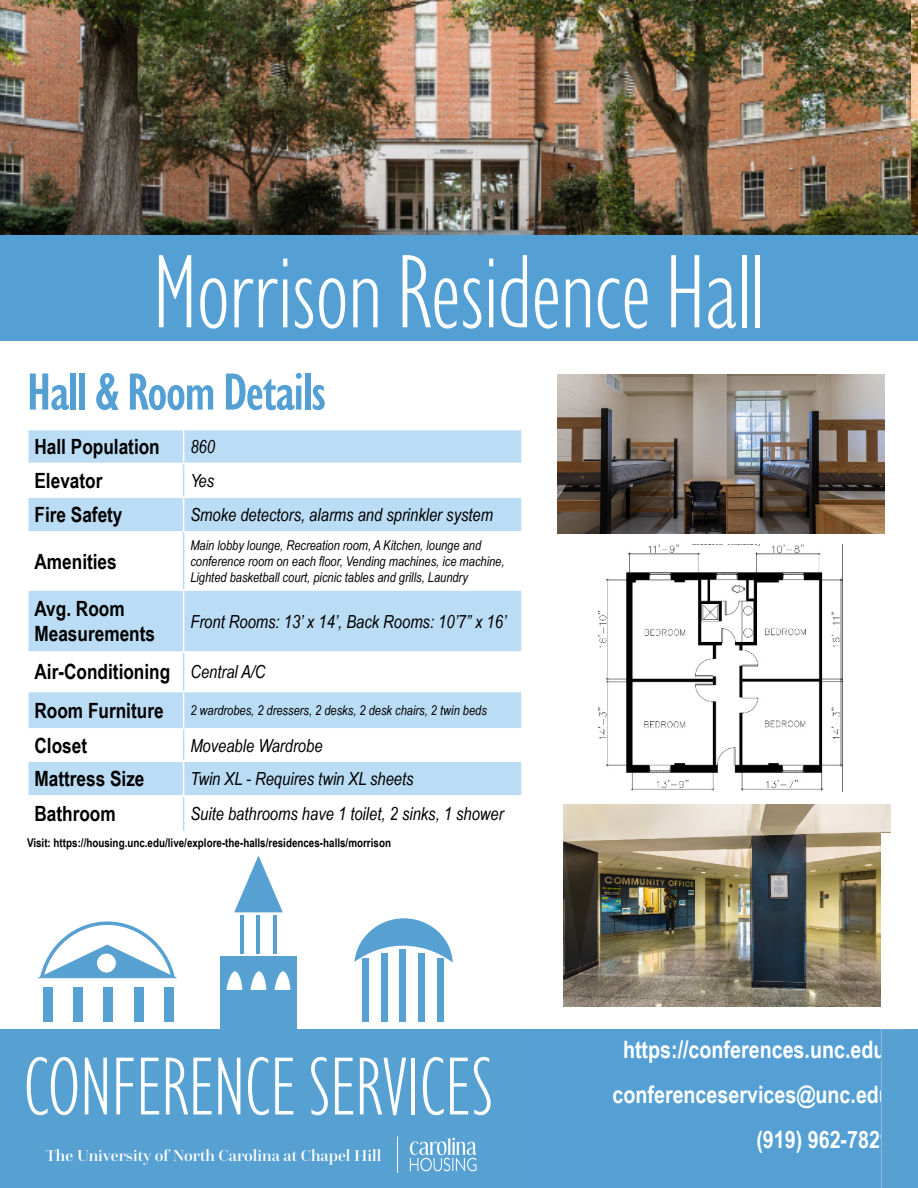
<style>
.page{position:relative;width:918px;height:1188px;background:#fff}
.page>*{position:absolute;margin:0;border:0;box-sizing:border-box;transform-origin:0 0}
.t1{font:300 condensed 108px "Gill Sans Nova";color:#fff}
.t2{font:300 condensed 85.05px "Gill Sans Nova";letter-spacing:.005em;color:#fff}
.t3{font:600 condensed 54px "Gill Sans Nova";letter-spacing:-.025em;color:#54a0d4}
.Paragraph_Style_1{font:700 24px "Arial Narrow";color:#fff}
.Paragraph_Style_1-2{font:700 21px/25.2px "Arial Narrow";color:#000}
.Paragraph_Style_1-3{font:italic 18px "Arial Narrow";color:#000}
.t4{font:500 16.5px "Questa Grande";color:#fff}
.Paragraph_Style_1-4{font:italic 13.5px/16.2px "Arial Narrow";color:#000}
.Paragraph_Style_1-5{font:700 12px "Arial Narrow";color:#000}
</style>
<div class="page">
<img style="left:0;top:0;width:912px;height:235px">
<div style="left:0;top:1029px;width:918px;height:159px;background:#54a0d4"></div>
<div style="left:220px;top:956px;width:77px;height:73px;background:#57a0d2"></div>
<img style="left:409px;top:1137px;width:68px;height:35px">
<div style="left:73px;top:988px;width:10px;height:34px;background:#57a0d2"></div>
<div style="left:104px;top:988px;width:9px;height:34px;background:#57a0d2"></div>
<div style="left:134px;top:988px;width:10px;height:34px;background:#57a0d2"></div>
<div style="left:164px;top:988px;width:10px;height:34px;background:#57a0d2"></div>
<div style="left:43px;top:988px;width:9px;height:34px;background:#57a0d2"></div>
<div style="left:381px;top:953px;width:7px;height:69px;background:#57a0d2"></div>
<div style="left:437px;top:959px;width:6px;height:63px;background:#57a0d2"></div>
<div style="left:362px;top:959px;width:7px;height:63px;background:#57a0d2"></div>
<div style="left:418px;top:953px;width:7px;height:69px;background:#57a0d2"></div>
<div style="left:400px;top:949px;width:6px;height:73px;background:#57a0d2"></div>
<svg style="left:234px;top:855px;width:49px;height:57px"></svg>
<hr style="left:273px;top:915px;width:3px;height:38px;background:#57a0d2">
<svg style="left:226px;top:971px;width:16px;height:19px"></svg>
<svg style="left:251px;top:971px;width:15px;height:19px"></svg>
<svg style="left:275px;top:971px;width:15px;height:19px"></svg>
<hr style="left:241px;top:915px;width:3px;height:38px;background:#57a0d2">
<hr style="left:257px;top:915px;width:3px;height:38px;background:#57a0d2">
<hr style="left:397px;top:1136px;width:1px;height:37px;background:#fff">
<svg style="left:354px;top:918px;width:99px;height:45px"></svg>
<svg style="left:37px;top:921px;width:140px;height:58px"></svg>
<div style="left:0;top:235px;width:918px;height:106px;background:#54a0d4"></div>
<svg style="left:28px;top:430px;width:493px;height:66px"></svg>
<div style="left:28px;top:498px;width:493px;height:34px;background:#badcf4"></div>
<svg style="left:28px;top:533px;width:493px;height:298px"></svg>
<hr style="left:183px;top:430px;width:1px;height:33px;background:#fff">
<hr style="left:27px;top:463px;width:157px;height:1px;background:#fff">
<hr style="left:184px;top:463px;width:339px;height:1px;background:#fff">
<hr style="left:183px;top:464px;width:1px;height:32px;background:#badcf4">
<hr style="left:183px;top:498px;width:1px;height:34px;background:#fff">
<hr style="left:183px;top:532px;width:1px;height:57px;background:#badcf4">
<hr style="left:27px;top:589px;width:157px;height:2px;background:#fff">
<hr style="left:184px;top:589px;width:339px;height:2px;background:#fff">
<hr style="left:183px;top:591px;width:1px;height:60px;background:#fff">
<hr style="left:27px;top:651px;width:157px;height:2px;background:#fff">
<hr style="left:184px;top:651px;width:339px;height:2px;background:#fff">
<hr style="left:183px;top:653px;width:1px;height:38px;background:#badcf4">
<hr style="left:27px;top:691px;width:157px;height:1px;background:#fff">
<hr style="left:184px;top:691px;width:339px;height:1px;background:#fff">
<hr style="left:183px;top:692px;width:1px;height:36px;background:#fff">
<hr style="left:27px;top:728px;width:157px;height:2px;background:#fff">
<hr style="left:184px;top:728px;width:339px;height:2px;background:#fff">
<hr style="left:183px;top:730px;width:1px;height:31px;background:#badcf4">
<hr style="left:27px;top:761px;width:157px;height:1px;background:#fff">
<hr style="left:184px;top:761px;width:339px;height:1px;background:#fff">
<hr style="left:183px;top:762px;width:1px;height:33px;background:#fff">
<hr style="left:27px;top:795px;width:157px;height:2px;background:#fff">
<hr style="left:184px;top:795px;width:339px;height:2px;background:#fff">
<hr style="left:183px;top:797px;width:1px;height:34px;background:#badcf4">
<img style="left:557px;top:375px;width:328px;height:159px">
<img style="left:564px;top:805px;width:327px;height:201px">
<img style="left:599px;top:544px;width:244px;height:247px">
<img style="left:912px;top:0;width:6px;height:235px">
<div style="left:881px;top:834px;width:37px;height:354px;background:#fff"></div>
<div style="left:881px;top:1029px;width:37px;height:159px;background:#57a0d2"></div>
<p class="t1" style="left:153px;top:223px;width:613px">Morrison Residence Hall</p>
<p class="t3" style="left:27px;top:356px;width:301px">Hall &amp; Room Details</p>
<p class="Paragraph_Style_1-2" style="left:34px;top:433px;width:127px">Hall Population</p>
<p class="Paragraph_Style_1-3" style="left:190px;top:434px;width:26px">860</p>
<p class="Paragraph_Style_1-2" style="left:34px;top:467px;width:69px">Elevator</p>
<p class="Paragraph_Style_1-3" style="left:190px;top:468px;width:25px">Yes</p>
<p class="Paragraph_Style_1-2" style="left:34px;top:501px;width:90px">Fire Safety</p>
<p class="Paragraph_Style_1-3" style="left:190px;top:502px;width:304px">Smoke detectors, alarms and sprinkler system</p>
<p class="Paragraph_Style_1-2" style="left:34px;top:548px;width:84px">Amenities</p>
<p class="Paragraph_Style_1-4" style="left:190px;top:537px;width:316px">Main lobby lounge, Recreation room, A Kitchen, lounge and conference room on each floor, Vending machines, ice machine,<br>Lighted basketball court, picnic tables and grills, Laundry</p>
<p class="Paragraph_Style_1-2" style="left:34px;top:595px;width:122px">Avg. Room<br>Measurements</p>
<p class="Paragraph_Style_1-3" style="left:190px;top:609px;width:317px">Front Rooms: 13’ x 14’, Back Rooms: 10’7” x 16’</p>
<p class="Paragraph_Style_1-2" style="left:34px;top:658px;width:137px">Air-Conditioning</p>
<p class="Paragraph_Style_1-3" style="left:190px;top:659px;width:77px">Central A/C</p>
<p class="Paragraph_Style_1-2" style="left:34px;top:697px;width:131px">Room Furniture</p>
<p class="Paragraph_Style_1-4" style="left:190px;top:702px;width:298px">2 wardrobes, 2 dressers, 2 desks, 2 desk chairs, 2 twin beds</p>
<p class="Paragraph_Style_1-2" style="left:34px;top:732px;width:54px">Closet</p>
<p class="Paragraph_Style_1-3" style="left:190px;top:733px;width:134px">Moveable Wardrobe</p>
<p class="Paragraph_Style_1-2" style="left:34px;top:765px;width:112px">Mattress Size</p>
<p class="Paragraph_Style_1-3" style="left:190px;top:766px;width:225px">Twin XL - Requires twin XL sheets</p>
<p class="Paragraph_Style_1-2" style="left:34px;top:800px;width:83px">Bathroom</p>
<p class="Paragraph_Style_1-3" style="left:190px;top:801px;width:315px">Suite bathrooms have 1 toilet, 2 sinks, 1 shower</p>
<p class="Paragraph_Style_1-5" style="left:27px;top:834px;width:366px">Visit: https://housing.unc.edu/live/explore-the-halls/residences-halls/morrison</p>
<p class="t2" style="left:24px;top:1032px;width:470px">CONFERENCE SERVICES</p>
<p class="t4" style="left:46px;top:1145px;width:337px">The University of North Carolina at Chapel Hill</p>
<p class="Paragraph_Style_1" style="left:623px;top:1032px;width:269px">https://conferences.unc.edu/</p>
<p class="Paragraph_Style_1" style="left:613px;top:1077px;width:280px">conferenceservices@unc.edu</p>
<p class="Paragraph_Style_1" style="left:756px;top:1122px;width:136px">(919) 962-7829</p>
</div>
